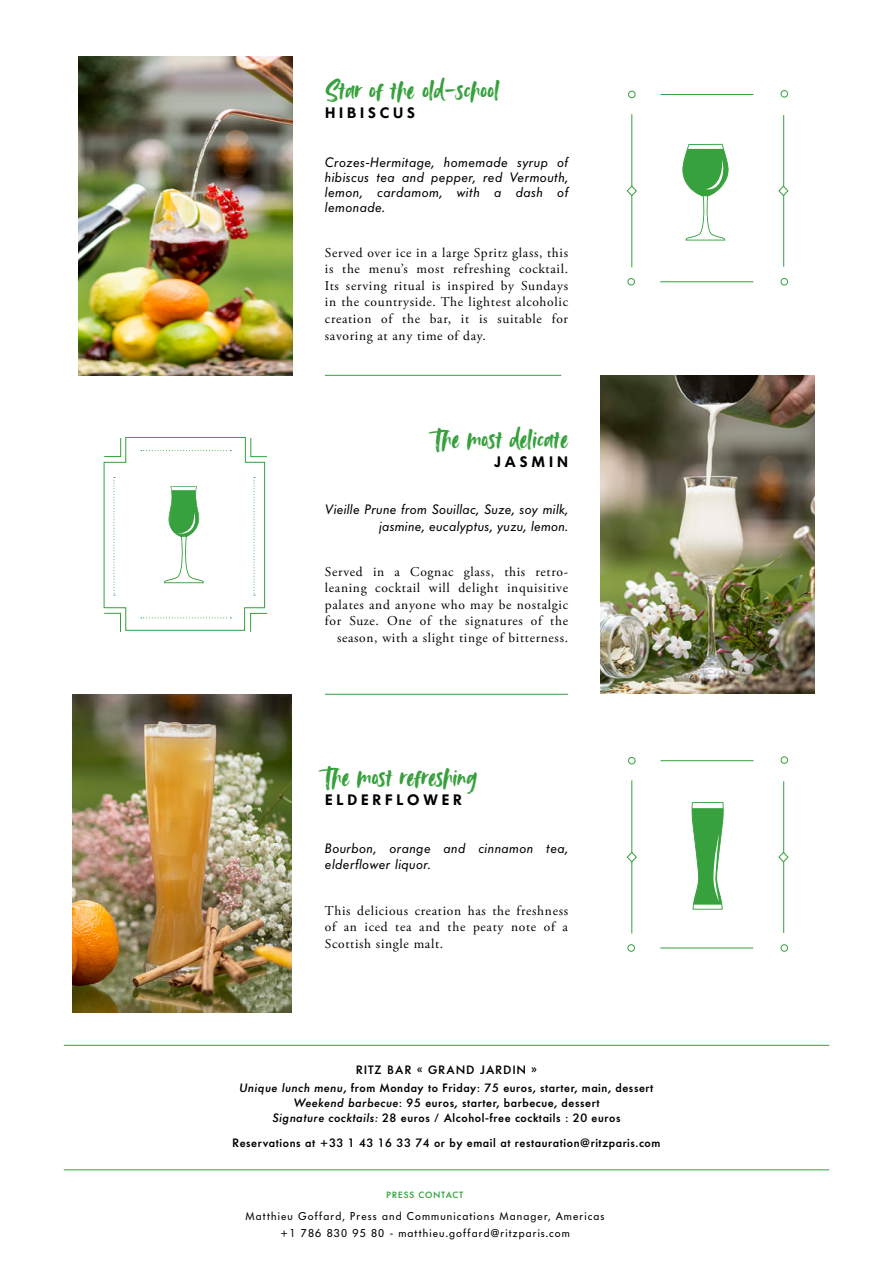
<style>
.page{position:relative;width:893px;height:1263px;background:#fff}
.page>*{position:absolute;margin:0;border:0;box-sizing:border-box;transform-origin:0 0}
.t1{font:28.5px "Avallon Alt";color:#36a03c}
.t2{font:600 15px "Futura BQ";letter-spacing:.26em;color:#000}
.t3{font:13.5px/16.6px "Adobe Garamond Pro";letter-spacing:.05em;color:#000;text-align:justify}
.t4{font:italic 13.5px/15px "Futura BQ";letter-spacing:.05em;color:#000;text-align:justify}
.t5{font:500 12px/18.3px "Futura BQ";letter-spacing:.05em;color:#000;text-align:center}
.t6{font:11.25px/16.5px "Futura BQ";letter-spacing:.1em;color:#000;text-align:center}
.t7{font:500 9px "Futura BQ";letter-spacing:.11em;color:#36a13d}
.s1{font-style:italic}
</style>
<div class="page">
<img style="left:600px;top:375px;width:215px;height:319px">
<hr style="left:64px;top:1045px;width:765px;height:1px;background:#36a03c">
<hr style="left:64px;top:1169px;width:765px;height:1px;background:#36a03c">
<hr style="left:325px;top:375px;width:236px;height:1px;background:#36a03c">
<hr style="left:325px;top:694px;width:243px;height:1px;background:#36a03c">
<img style="left:78px;top:56px;width:215px;height:319px">
<img style="left:72px;top:694px;width:220px;height:318px">
<div style="left:781px;top:90px;width:7px;height:8px;border:1px solid #36a03c;border-radius:50%"></div>
<div style="left:628px;top:91px;width:7px;height:7px;border:1px solid #36a03c;border-radius:50%"></div>
<div style="left:781px;top:278px;width:7px;height:7px;border:1px solid #36a03c;border-radius:50%"></div>
<div style="left:627px;top:278px;width:8px;height:7px;border:1px solid #36a03c;border-radius:50%"></div>
<hr style="left:660px;top:94px;width:93px;height:1px;background:#36a03c">
<hr style="left:660px;top:281px;width:93px;height:1px;background:#36a03c">
<hr style="left:631px;top:114px;width:1px;height:153px;background:#36a03c">
<hr style="left:783px;top:115px;width:1px;height:152px;background:#36a03c">
<svg style="left:626px;top:185px;width:11px;height:12px"></svg>
<svg style="left:778px;top:185px;width:11px;height:12px"></svg>
<svg style="left:682px;top:144px;width:47px;height:97px"></svg>
<svg style="left:103px;top:437px;width:165px;height:195px"></svg>
<div style="left:781px;top:756px;width:7px;height:8px;border:1px solid #36a03c;border-radius:50%"></div>
<div style="left:628px;top:757px;width:7px;height:7px;border:1px solid #36a03c;border-radius:50%"></div>
<div style="left:781px;top:944px;width:7px;height:8px;border:1px solid #36a03c;border-radius:50%"></div>
<div style="left:627px;top:944px;width:8px;height:8px;border:1px solid #36a03c;border-radius:50%"></div>
<hr style="left:660px;top:760px;width:93px;height:1px;background:#36a03c">
<hr style="left:660px;top:947px;width:93px;height:1px;background:#36a03c">
<hr style="left:631px;top:780px;width:1px;height:153px;background:#36a03c">
<hr style="left:783px;top:781px;width:1px;height:152px;background:#36a03c">
<svg style="left:626px;top:851px;width:11px;height:12px"></svg>
<svg style="left:778px;top:851px;width:11px;height:12px"></svg>
<svg style="left:691px;top:802px;width:33px;height:108px"></svg>
<h1 class="t1" style="left:325px;top:71px;width:175px">Star of the old-school</h1>
<p class="t2" style="left:325px;top:103px;width:92px">HIBISCUS</p>
<p class="t4" style="left:325px;top:154px;width:245px">Crozes-Hermitage, homemade syrup of hibiscus tea and pepper, red Vermouth, lemon, cardamom, with a dash of lemonade.</p>
<p class="t3" style="left:325px;top:244px;width:245px">Served over ice in a large Spritz glass, this is the menu’s most refreshing cocktail.<br>Its serving ritual is inspired by Sundays in the countryside. The lightest alcoholic creation of the bar, it is suitable for savoring at any time of day.</p>
<h1 class="t1" style="left:435px;top:420px;width:135px">The most delicate</h1>
<p class="t2" style="left:494px;top:452px;width:75px">JASMIN</p>
<p class="t4" style="left:325px;top:502px;width:245px;line-height:16.2px;text-align:right">Vieille Prune from Souillac, Suze, soy milk, jasmine, eucalyptus, yuzu, lemon.</p>
<p class="t3" style="left:325px;top:563px;width:245px;text-align:right">Served in a Cognac glass, this retro&shy;leaning cocktail will delight inquisitive palates and anyone who may be nostalgic for Suze. One of the signatures of the season, with a slight tinge of bitterness.</p>
<h1 class="t1" style="left:325px;top:758px;width:154px">The most refreshing</h1>
<p class="t2" style="left:325px;top:790px;width:138px">ELDERFLOWER</p>
<p class="t4" style="left:325px;top:840px;width:245px;line-height:16.2px">Bourbon, orange and cinnamon tea, elderflower liquor.</p>
<p class="t3" style="left:325px;top:902px;width:245px">This delicious creation has the freshness of an iced tea and the peaty note of a Scottish single malt.</p>
<p class="t5" style="left:240px;top:1060px;width:415px">RITZ BAR « GRAND JARDIN »<br><span class="s1">Unique lunch menu</span>, from Monday to Friday: 75 euros, starter, main, dessert</p>
<p class="t5" style="left:272px;top:1095px;width:350px;line-height:15px"><span class="s1">Weekend barbecue</span>: 95 euros, starter, barbecue, dessert<br><span class="s1">Signature cocktails:</span> 28 euros / Alcohol-free cocktails : 20 euros</p>
<p class="t5" style="left:233px;top:1133px;width:429px">Reservations at +33 1 43 16 33 74 or by email at restauration@ritzparis.com</p>
<p class="t7" style="left:387px;top:1189px;width:78px">PRESS CONTACT</p>
<p class="t6" style="left:246px;top:1208px;width:360px">Matthieu Goffard, Press and Communications Manager, Americas +1 786 830 95 80 - matthieu.goffard@ritzparis.com</p>
</div>
